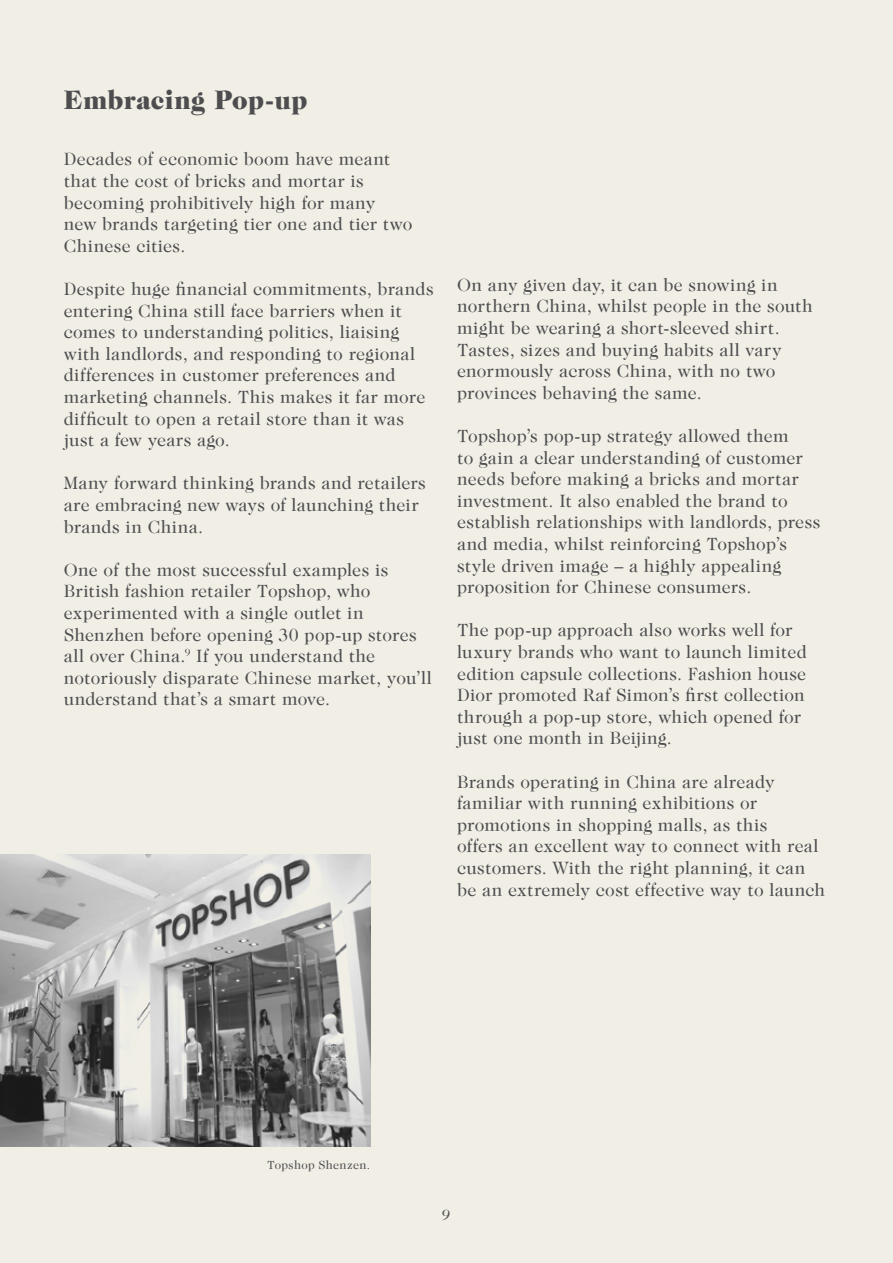
<style>
.page{position:relative;width:893px;height:1263px;background:#f1eee5}
.page>*{position:absolute;margin:0;border:0;box-sizing:border-box;transform-origin:0 0}
.t1{font:900 27px "Caslon Two Twenty Four LT";letter-spacing:.01em;color:#4d4d4f}
.t2{font:18px/21.6px "Caslon Two Twenty Four LT";letter-spacing:.015em;color:#4d4d4f}
.t3{font:italic 15px "Caslon Two Twenty Four LT";color:#4d4d4f}
.t4{font:12px "Caslon Two Twenty Four LT";letter-spacing:.025em;color:#4d4d4f}
</style>
<div class="page">
<img style="left:0;top:855px;width:370px;height:291px">
<h1 class="t1" style="left:64px;top:84px;width:245px">Embracing Pop-up</h1>
<p class="t2" style="left:64px;top:148px;width:350px">Decades of economic boom have meant that the cost of bricks and mortar is becoming prohibitively high for many new brands targeting tier one and tier two Chinese cities.</p>
<p class="t2" style="left:64px;top:278px;width:371px">Despite huge financial commitments, brands entering China still face barriers when it comes to understanding politics, liaising with landlords, and responding to regional differences in customer preferences and marketing channels. This makes it far more difficult to open a retail store than it was just a few years ago.</p>
<p class="t2" style="left:64px;top:472px;width:364px">Many forward thinking brands and retailers are embracing new ways of launching their brands in China.</p>
<p class="t2" style="left:64px;top:559px;width:369px">One of the most successful examples is British fashion retailer Topshop, who experimented with a single outlet in Shenzhen before opening 30 pop-up stores all over China.<sup>9</sup> If you understand the notoriously disparate Chinese market, you’ll understand that’s a smart move.</p>
<p class="t2" style="left:457px;top:274px;width:357px">On any given day, it can be snowing in northern China, whilst people in the south might be wearing a short-sleeved shirt.<br>Tastes, sizes and buying habits all vary enormously across China, with no two provinces behaving the same.</p>
<p class="t2" style="left:457px;top:425px;width:365px">Topshop’s pop-up strategy allowed them<br>to gain a clear understanding of customer needs before making a bricks and mortar investment. It also enabled the brand to establish relationships with landlords, press and media, whilst reinforcing Topshop’s style driven image – a highly appealing proposition for Chinese consumers.</p>
<p class="t2" style="left:457px;top:619px;width:351px">The pop-up approach also works well for luxury brands who want to launch limited edition capsule collections. Fashion house Dior promoted Raf Simon’s first collection through a pop-up store, which opened for just one month in Beijing.</p>
<p class="t2" style="left:457px;top:770px;width:370px">Brands operating in China are already familiar with running exhibitions or promotions in shopping malls, as this<br>offers an excellent way to connect with real customers. With the right planning, it can be an extremely cost effective way to launch</p>
<p class="t4" style="left:267px;top:1158px;width:105px">Topshop Shenzen.</p>
<p class="t3" style="left:442px;top:1206px;width:10px">9</p>
</div>
